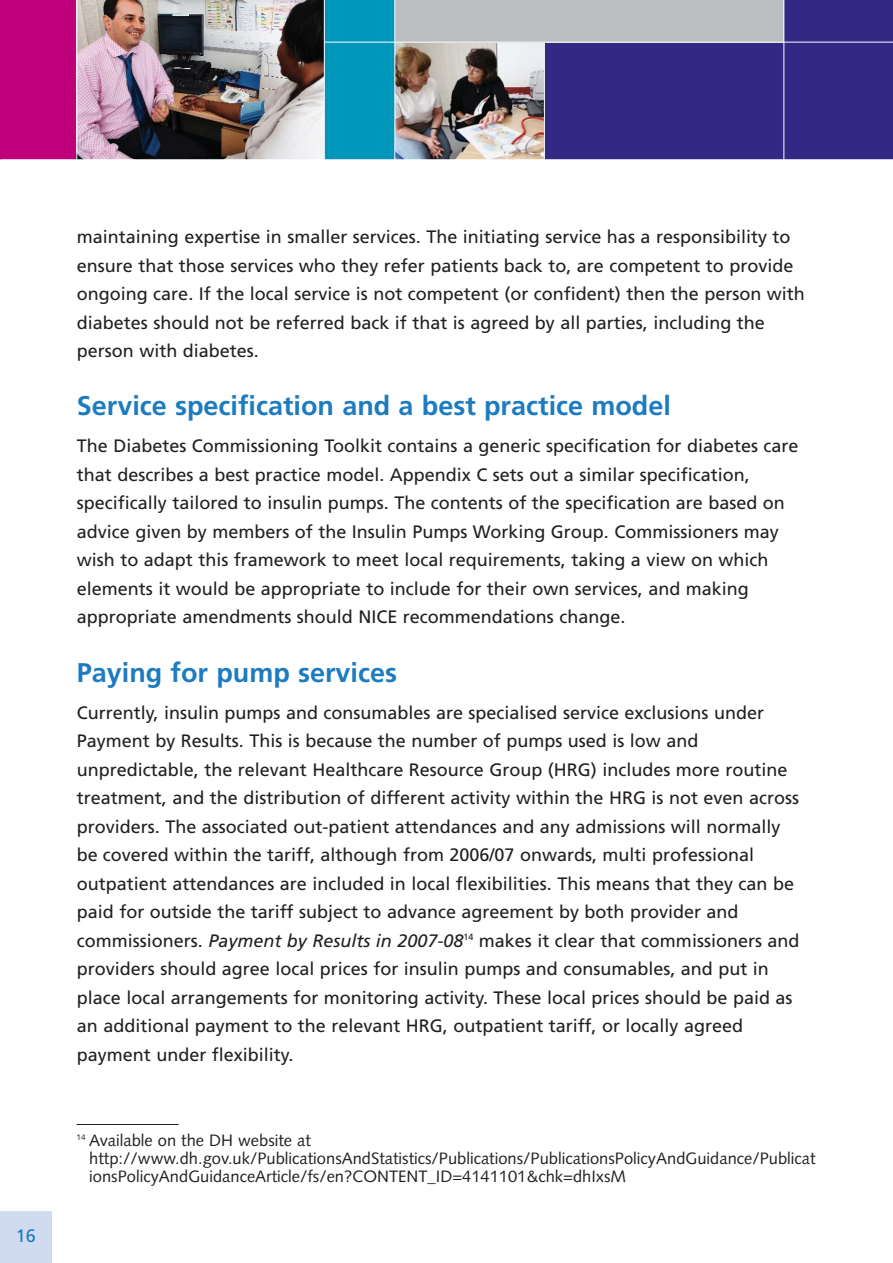
<style>
.page{position:relative;width:893px;height:1263px;background:#fff}
.page>*{position:absolute;margin:0;border:0;box-sizing:border-box;transform-origin:0 0}
.t1{font:700 27px "Frutiger";color:#1d7bc0}
.t2{font:18px/28.5px "Frutiger";color:#231f20}
.t3{font:18px "Frutiger";color:#1d7bc0}
.t4{font:16.5px/18px "Syntax";color:#231f20}
.s1{font-style:italic}
</style>
<div class="page">
<div style="left:0;top:1212px;width:51px;height:51px;background:#d0dbf0"></div>
<img style="left:395px;top:43px;width:149px;height:116px">
<div style="left:545px;top:0;width:348px;height:160px;background:#332985"></div>
<div style="left:0;top:0;width:258px;height:160px;background:#be007a"></div>
<img style="left:77px;top:0;width:247px;height:159px">
<div style="left:395px;top:0;width:389px;height:42px;background:#bbbdbf"></div>
<div style="left:324px;top:0;width:71px;height:160px;background:#0097bb"></div>
<hr style="left:0;top:159px;width:893px;height:1px;background:#fff">
<hr style="left:324px;top:0;width:1px;height:160px;background:#fff">
<hr style="left:394px;top:0;width:1px;height:160px;background:#fff">
<hr style="left:783px;top:0;width:1px;height:160px;background:#fff">
<hr style="left:76px;top:0;width:1px;height:160px;background:#fff">
<hr style="left:77px;top:1124px;width:102px;height:1px;background:#231f20">
<hr style="left:324px;top:42px;width:569px;height:1px;background:#fff">
<p class="t3" style="left:16px;top:1228px;width:22px">16</p>
<p class="t2" style="left:77px;top:224px;width:729px">maintaining expertise in smaller services. The initiating service has a responsibility to ensure that those services who they refer patients back to, are competent to provide ongoing care. If the local service is not competent (or confident) then the person with diabetes should not be referred back if that is agreed by all parties, including the person with diabetes.</p>
<h1 class="t1" style="left:77px;top:395px;width:596px">Service specification and a best practice model</h1>
<p class="t2" style="left:77px;top:433px;width:723px">The Diabetes Commissioning Toolkit contains a generic specification for diabetes care that describes a best practice model. Appendix C sets out a similar specification, specifically tailored to insulin pumps. The contents of the specification are based on advice given by members of the Insulin Pumps Working Group. Commissioners may wish to adapt this framework to meet local requirements, taking a view on which elements it would be appropriate to include for their own services, and making appropriate amendments should NICE recommendations change.</p>
<h1 class="t1" style="left:77px;top:661px;width:322px">Paying for pump services</h1>
<p class="t2" style="left:77px;top:700px;width:724px">Currently, insulin pumps and consumables are specialised service exclusions under Payment by Results. This is because the number of pumps used is low and unpredictable, the relevant Healthcare Resource Group (HRG) includes more routine treatment, and the distribution of different activity within the HRG is not even across providers. The associated out-patient attendances and any admissions will normally be covered within the tariff, although from 2006/07 onwards, multi professional outpatient attendances are included in local flexibilities. This means that they can be paid for outside the tariff subject to advance agreement by both provider and commissioners. <span class="s1">Payment by Results in 2007-08</span><sup>14</sup> makes it clear that commissioners and providers should agree local prices for insulin pumps and consumables, and put in place local arrangements for monitoring activity. These local prices should be paid as an additional payment to the relevant HRG, outpatient tariff, or locally agreed payment under flexibility.</p>
<p class="t4" style="left:89px;top:1133px;width:728px;text-indent:-13px"><sup>14</sup> Available on the DH website at http://www.dh.gov.uk/PublicationsAndStatistics/Publications/PublicationsPolicyAndGuidance/Publicat ionsPolicyAndGuidanceArticle/fs/en?CONTENT_ID=4141101&amp;chk=dhIxsM</p>
</div>
